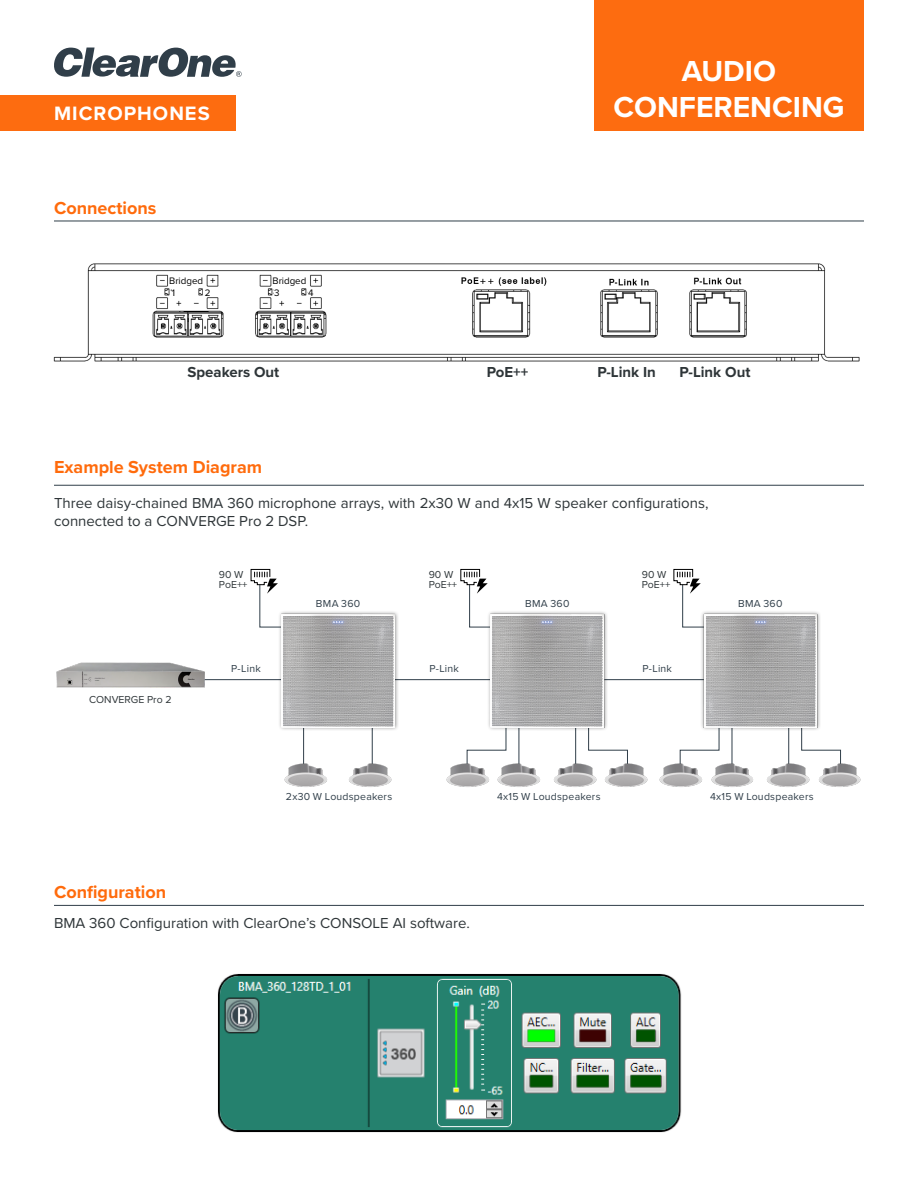
<style>
.page{position:relative;width:918px;height:1188px;background:#fff}
.page>*{position:absolute;margin:0;border:0;box-sizing:border-box;transform-origin:0 0}
.t1{font:700 30px/36px "Proxima Nova";color:#fff;text-align:center}
.t2{font:700 20.1px "Proxima Nova";letter-spacing:.05em;color:#fff}
.t3{font:700 18px "Proxima Nova";color:#ff6b0c}
.t4{font:15px/18px "Proxima Nova";color:#2e3538}
.t5{font:700 15px "Proxima Nova";color:#2e3538}
.t6{font:10.5px "Proxima Nova";letter-spacing:.02em;color:#303e49}
.t7{font:10.5px/10.5px "Proxima Nova";color:#2e3538}
.t8{font:9.75px "Proxima Nova";color:#000}
</style>
<div class="page">
<img style="left:54px;top:263px;width:806px;height:99px">
<div style="left:169px;top:277px;width:36px;height:10px;background:#fff"></div>
<div style="left:273px;top:277px;width:36px;height:10px;background:#fff"></div>
<div style="left:172px;top:288px;width:5px;height:10px;background:#fff"></div>
<div style="left:205px;top:288px;width:6px;height:9px;background:#fff"></div>
<div style="left:274px;top:288px;width:6px;height:9px;background:#fff"></div>
<div style="left:308px;top:288px;width:6px;height:9px;background:#fff"></div>
<hr style="left:54px;top:221px;width:810px;height:1px;background:#303e49">
<hr style="left:54px;top:905px;width:810px;height:1px;background:#303e49">
<img style="left:217px;top:974px;width:465px;height:159px">
<hr style="left:54px;top:485px;width:810px;height:1px;background:#303e49">
<hr style="left:199px;top:679px;width:94px;height:1px;background:#303e49">
<hr style="left:388px;top:679px;width:111px;height:1px;background:#303e49">
<hr style="left:601px;top:679px;width:111px;height:1px;background:#303e49">
<hr style="left:372px;top:722px;width:1px;height:48px;background:#303e49">
<hr style="left:303px;top:722px;width:1px;height:48px;background:#303e49">
<img style="left:349px;top:762px;width:43px;height:25px">
<img style="left:284px;top:762px;width:43px;height:25px">
<svg style="left:250px;top:569px;width:28px;height:59px"></svg>
<div style="left:278px;top:610px;width:121px;height:122px;background:#000;opacity:.45"></div>
<img style="left:281px;top:614px;width:114px;height:114px">
<img style="left:56px;top:662px;width:149px;height:26px">
<svg style="left:95px;top:680px;width:5px;height:5px"></svg>
<svg style="left:460px;top:569px;width:28px;height:59px"></svg>
<svg style="left:466px;top:732px;width:41px;height:30px"></svg>
<img style="left:446px;top:762px;width:43px;height:25px">
<svg style="left:588px;top:732px;width:40px;height:30px"></svg>
<img style="left:605px;top:762px;width:43px;height:25px">
<hr style="left:575px;top:722px;width:1px;height:48px;background:#303e49">
<img style="left:554px;top:762px;width:43px;height:25px">
<hr style="left:519px;top:722px;width:1px;height:48px;background:#303e49">
<img style="left:497px;top:762px;width:43px;height:25px">
<div style="left:487px;top:610px;width:121px;height:122px;background:#000;opacity:.45"></div>
<img style="left:491px;top:614px;width:113px;height:114px">
<svg style="left:673px;top:569px;width:28px;height:59px"></svg>
<svg style="left:679px;top:732px;width:41px;height:30px"></svg>
<img style="left:659px;top:762px;width:43px;height:25px">
<svg style="left:801px;top:732px;width:40px;height:30px"></svg>
<img style="left:819px;top:762px;width:42px;height:25px">
<hr style="left:788px;top:722px;width:1px;height:48px;background:#303e49">
<img style="left:767px;top:762px;width:43px;height:25px">
<hr style="left:732px;top:722px;width:1px;height:48px;background:#303e49">
<img style="left:711px;top:762px;width:42px;height:25px">
<div style="left:700px;top:610px;width:121px;height:122px;background:#000;opacity:.45"></div>
<img style="left:704px;top:614px;width:113px;height:114px">
<div style="left:0;top:95px;width:235px;height:35px;background:#fd6c10"></div>
<svg style="left:54px;top:48px;width:188px;height:29px"></svg>
<div style="left:594px;top:0;width:270px;height:130px;background:#fd6c10"></div>
<h2 class="t2" style="left:54px;top:99px;width:157px">MICROPHONES</h2>
<p class="t3" style="left:54px;top:195px;width:104px">Connections</p>
<p class="t8" style="left:169px;top:274px;width:35px">Bridged</p>
<p class="t8" style="left:273px;top:274px;width:35px">Bridged</p>
<p class="t8" style="left:172px;top:286px;width:5px">1</p>
<p class="t8" style="left:205px;top:286px;width:7px">2</p>
<p class="t8" style="left:274px;top:286px;width:7px">3</p>
<p class="t8" style="left:308px;top:286px;width:7px">4</p>
<h1 class="t1" style="left:614px;top:52px;width:233px">AUDIO<br>CONFERENCING</h1>
<p class="t5" style="left:188px;top:360px;width:93px">Speakers Out</p>
<p class="t5" style="left:487px;top:360px;width:43px">PoE++</p>
<p class="t5" style="left:597px;top:360px;width:60px">P-Link In</p>
<p class="t5" style="left:680px;top:360px;width:72px">P-Link Out</p>
<p class="t3" style="left:54px;top:454px;width:210px">Example System Diagram</p>
<p class="t4" style="left:54px;top:493px;width:656px">Three daisy-chained BMA 360 microphone arrays, with 2x30 W and 4x15 W speaker configurations, connected to a CONVERGE Pro 2 DSP.</p>
<p class="t7" style="left:219px;top:569px;width:30px">90 W<br>PoE++</p>
<p class="t6" style="left:316px;top:595px;width:46px">BMA 360</p>
<p class="t7" style="left:429px;top:569px;width:30px">90 W<br>PoE++</p>
<p class="t6" style="left:525px;top:595px;width:46px">BMA 360</p>
<p class="t7" style="left:642px;top:569px;width:30px">90 W<br>PoE++</p>
<p class="t7" style="left:89px;top:693px;width:84px">CONVERGE Pro 2</p>
<p class="t3" style="left:54px;top:879px;width:114px">Configuration</p>
<p class="t6" style="left:231px;top:660px;width:31px">P-Link</p>
<p class="t6" style="left:429px;top:660px;width:31px">P-Link</p>
<p class="t6" style="left:642px;top:660px;width:31px">P-Link</p>
<p class="t6" style="left:286px;top:789px;width:108px">2x30 W Loudspeakers</p>
<p class="t6" style="left:497px;top:789px;width:105px">4x15 W Loudspeakers</p>
<p class="t4" style="left:54px;top:913px;width:417px">BMA 360 Configuration with ClearOne’s CONSOLE AI software.</p>
<p class="t6" style="left:738px;top:595px;width:46px">BMA 360</p>
<p class="t6" style="left:710px;top:789px;width:105px">4x15 W Loudspeakers</p>
</div>
